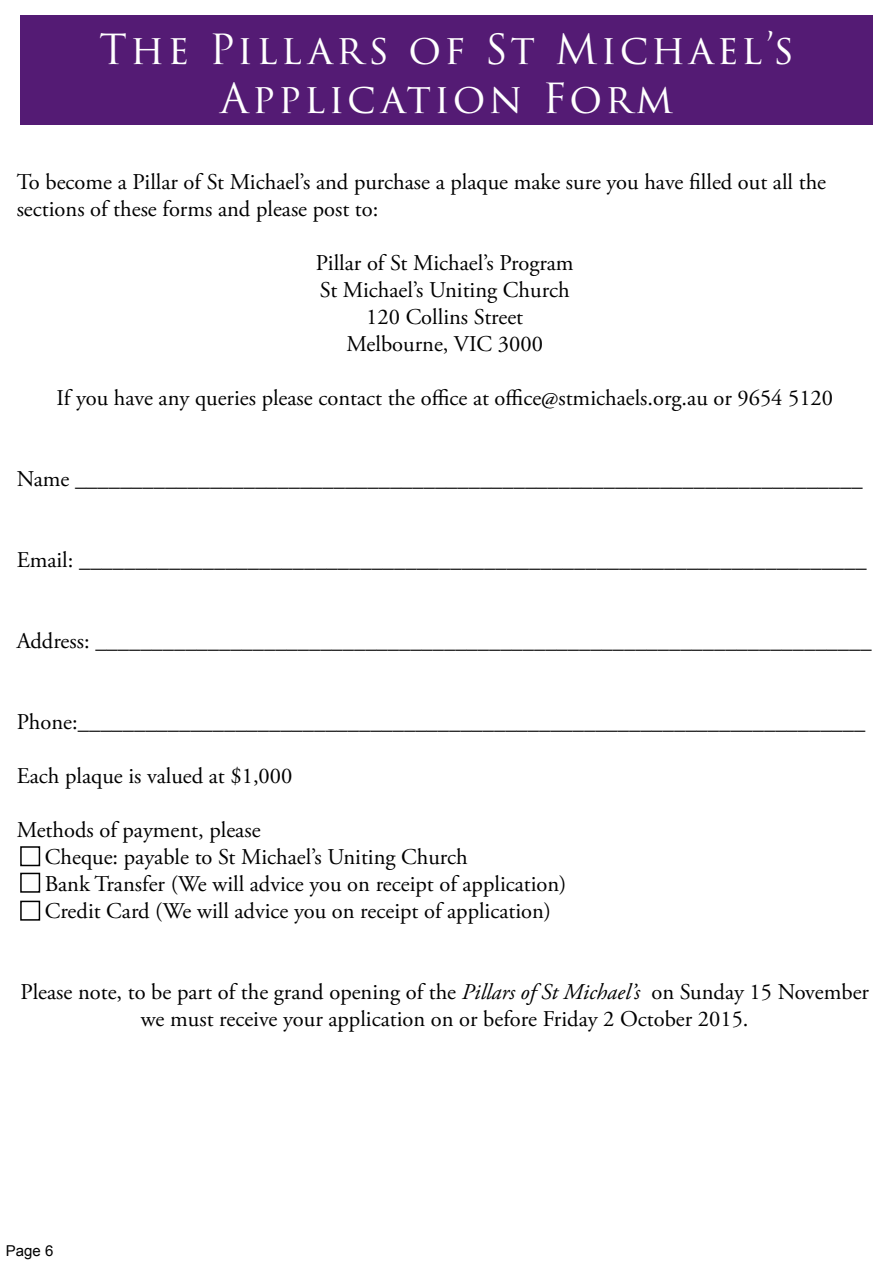
<style>
.page{position:relative;width:893px;height:1263px;background:#fff}
.page>*{position:absolute;margin:0;border:0;box-sizing:border-box;transform-origin:0 0}
.t1{font:40.5px/48.6px "Trajan Pro 3";letter-spacing:.075em;color:#fff;text-align:center}
.t2{font:22.5px/27px "Adobe Garamond Pro";color:#000}
.t3{font:15px "Arial";color:#000}
.s1{font-style:italic}
</style>
<div class="page">
<div style="left:20px;top:15px;width:853px;height:110px;background:#541b74"></div>
<div style="left:20px;top:846px;width:20px;height:20px;border:2px solid #000"></div>
<div style="left:20px;top:873px;width:20px;height:20px;border:2px solid #000"></div>
<div style="left:20px;top:901px;width:20px;height:20px;border:2px solid #000"></div>
<h1 class="t1" style="left:99px;top:27px;width:696px">The Pillars of St Michael’s<br>Application Form</h1>
<p class="t2" style="left:17px;top:169px;width:811px">To become a Pillar of St Michael’s and purchase a plaque make sure you have filled out all the sections of these forms and please post to:</p>
<p class="t2" style="left:316px;top:250px;width:259px;text-align:center">Pillar of St Michael’s Program<br>St Michael’s Uniting Church<br>120 Collins Street<br>Melbourne, VIC 3000</p>
<p class="t2" style="left:56px;top:385px;width:778px">If you have any queries please contact the office at office@stmichaels.org.au or 9654 5120</p>
<p class="t2" style="left:17px;top:466px;width:847px">Name ______________________________________________________________________</p>
<p class="t2" style="left:17px;top:547px;width:851px">Email: ______________________________________________________________________</p>
<p class="t2" style="left:17px;top:628px;width:856px">Address: _____________________________________________________________________</p>
<p class="t2" style="left:17px;top:709px;width:850px">Phone:______________________________________________________________________</p>
<p class="t2" style="left:17px;top:763px;width:277px">Each plaque is valued at $1,000</p>
<p class="t2" style="left:45px;top:817px;width:523px;text-indent:-28px">Methods of payment, please<br>Cheque: payable to St Michael’s Uniting Church<br>Bank Transfer (We will advice you on receipt of application)<br>Credit Card (We will advice you on receipt of application)</p>
<p class="t2" style="left:20px;top:979px;width:850px;text-align:center">Please note, to be part of the grand opening of the <span class="s1">Pillars of St Michael’s</span> on Sunday 15 November we must receive your application on or before Friday 2 October 2015.</p>
<p class="t3" style="left:6px;top:1240px;width:49px">Page 6</p>
</div>
